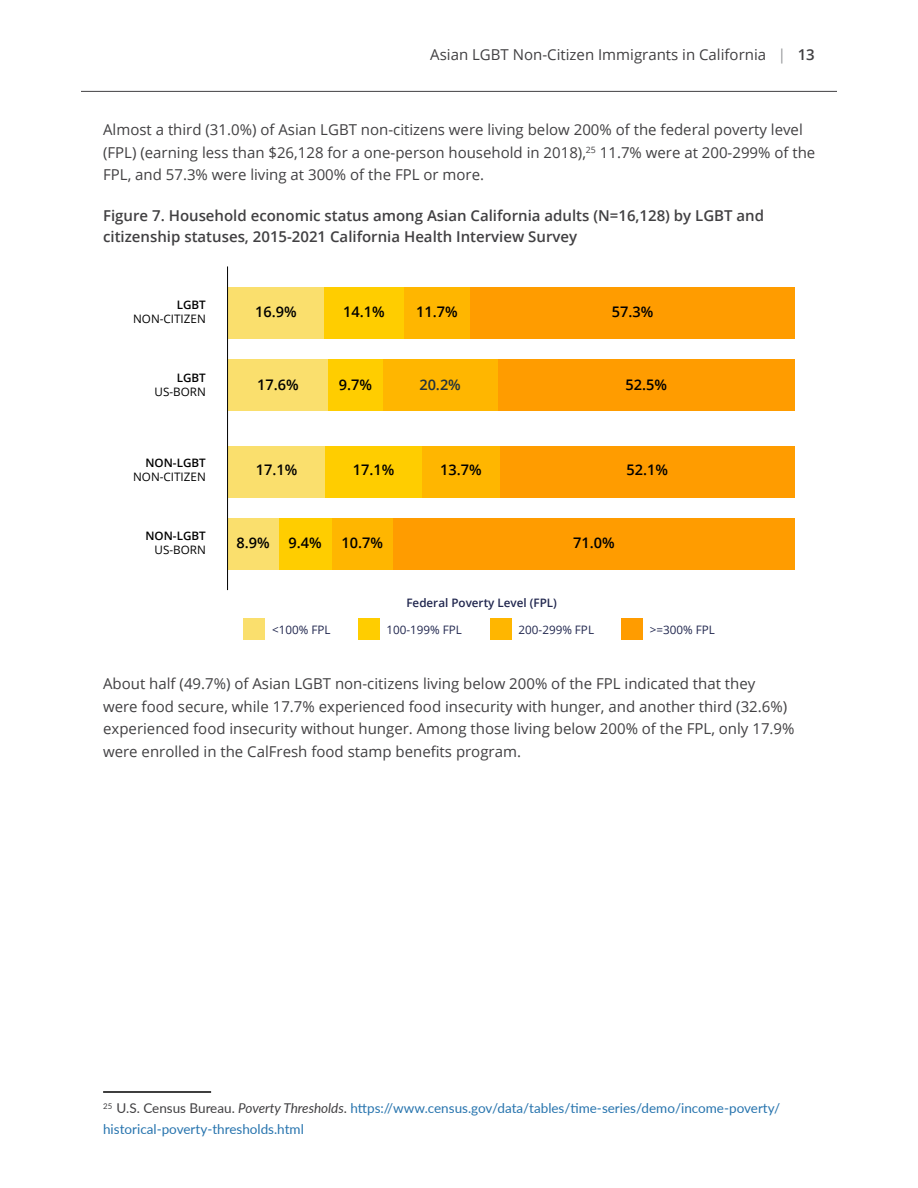
<style>
.page{position:relative;width:918px;height:1188px;background:#fff}
.page>*{position:absolute;margin:0;border:0;box-sizing:border-box;transform-origin:0 0}
.Body_Text{font:15px/22.5px "Open Sans";color:#414042}
.Figure_Heading{font:600 15px/21px "Open Sans";color:#414042}
.t1{font:600 14.55px "Open Sans";color:#000}
.t2{font:600 14.55px "Open Sans";color:#22333b}
.Footnotes_Endnotes{font:13.5px/21px "Lato";color:#2774ae}
.t3{font:11.7px/14px "Open Sans";color:#000;text-align:right}
.t4{font:11.7px "Open Sans";color:#20264e}
.t5{font:600 11.7px "Open Sans";color:#20264e}
.t6{font:600 11.7px/14px "Open Sans";color:#000;text-align:right}
.s1{color:#939598}
.s2{font-weight:600}
.s3{font-weight:400}
.s4{color:#414042}
.s5{font-style:italic;color:#414042}
</style>
<div class="page">
<hr style="left:81px;top:91px;width:756px;height:1px;background:#414042">
<div style="left:470px;top:287px;width:325px;height:52px;background:#ff9c00"></div>
<div style="left:497px;top:359px;width:298px;height:52px;background:#ff9c00"></div>
<div style="left:500px;top:446px;width:295px;height:52px;background:#ff9c00"></div>
<div style="left:392px;top:518px;width:403px;height:52px;background:#ff9c00"></div>
<div style="left:404px;top:287px;width:66px;height:52px;background:#ffb600"></div>
<div style="left:383px;top:359px;width:114px;height:52px;background:#ffb600"></div>
<div style="left:422px;top:446px;width:78px;height:52px;background:#ffb600"></div>
<div style="left:332px;top:518px;width:60px;height:52px;background:#ffb600"></div>
<div style="left:324px;top:287px;width:80px;height:52px;background:#ffcd00"></div>
<div style="left:328px;top:359px;width:55px;height:52px;background:#ffcd00"></div>
<div style="left:325px;top:446px;width:97px;height:52px;background:#ffcd00"></div>
<div style="left:278px;top:518px;width:54px;height:52px;background:#ffcd00"></div>
<div style="left:228px;top:287px;width:96px;height:52px;background:#fadf6d"></div>
<div style="left:228px;top:359px;width:100px;height:52px;background:#fadf6d"></div>
<div style="left:228px;top:446px;width:97px;height:52px;background:#fadf6d"></div>
<div style="left:228px;top:518px;width:50px;height:52px;background:#fadf6d"></div>
<hr style="left:227px;top:266px;width:1px;height:324px;background:#000">
<div style="left:244px;top:618px;width:21px;height:22px;background:#fadf6d"></div>
<div style="left:358px;top:618px;width:22px;height:22px;background:#ffcd00"></div>
<div style="left:490px;top:618px;width:22px;height:22px;background:#ffb600"></div>
<div style="left:621px;top:618px;width:22px;height:22px;background:#ff9c00"></div>
<hr style="left:103px;top:1091px;width:108px;height:2px;background:#000">
<p class="Body_Text" style="left:430px;top:43px;width:386px">Asian LGBT Non-Citizen Immigrants in California <span class="s1">|</span> <span class="s2">13</span></p>
<p class="Body_Text" style="left:103px;top:118px;width:714px">Almost a third (31.0%) of Asian LGBT non-citizens were living below 200% of the federal poverty level (FPL) (earning less than $26,128 for a one-person household in 2018),<sup>25</sup> 11.7% were at 200-299% of the<br>FPL, and 57.3% were living at 300% of the FPL or more.</p>
<p class="Figure_Heading" style="left:103px;top:205px;width:662px">Figure 7. Household economic status among Asian California adults (N=16,128) by LGBT and citizenship statuses, 2015-2021 California Health Interview Survey</p>
<p class="t3" style="left:133px;top:298px;width:74px"><span class="s2">LGBT<br></span>NON-CITIZEN</p>
<p class="t1" style="left:255px;top:302px;width:43px">16.9%</p>
<p class="t1" style="left:343px;top:302px;width:43px">14.1%</p>
<p class="t1" style="left:416px;top:302px;width:43px">11.7%</p>
<p class="t1" style="left:612px;top:302px;width:43px">57.3%</p>
<p class="t3" style="left:155px;top:370px;width:53px"><span class="s2">LGBT<br></span>US-BORN</p>
<p class="t1" style="left:257px;top:374px;width:43px">17.6%</p>
<p class="t1" style="left:339px;top:374px;width:35px">9.7%</p>
<p class="t2" style="left:419px;top:374px;width:43px">20.2%</p>
<p class="t1" style="left:625px;top:374px;width:43px">52.5%</p>
<p class="t3" style="left:133px;top:456px;width:74px"><span class="s2">NON-LGBT<br></span>NON-CITIZEN</p>
<p class="t1" style="left:256px;top:460px;width:43px">17.1%</p>
<p class="t1" style="left:353px;top:460px;width:43px">17.1%</p>
<p class="t1" style="left:440px;top:460px;width:43px">13.7%</p>
<p class="t1" style="left:627px;top:460px;width:43px">52.1%</p>
<p class="t6" style="left:146px;top:528px;width:62px">NON-LGBT<br><span class="s3">US-BORN</span></p>
<p class="t1" style="left:237px;top:532px;width:35px">8.9%</p>
<p class="t1" style="left:289px;top:532px;width:35px">9.4%</p>
<p class="t1" style="left:341px;top:532px;width:43px">10.7%</p>
<p class="t1" style="left:573px;top:532px;width:43px">71.0%</p>
<p class="t5" style="left:406px;top:595px;width:152px">Federal Poverty Level (FPL)</p>
<p class="t4" style="left:272px;top:622px;width:60px">&lt;100% FPL</p>
<p class="t4" style="left:387px;top:622px;width:77px">100-199% FPL</p>
<p class="t4" style="left:519px;top:622px;width:77px">200-299% FPL</p>
<p class="t4" style="left:650px;top:622px;width:67px">&gt;=300% FPL</p>
<p class="Body_Text" style="left:103px;top:672px;width:693px">About half (49.7%) of Asian LGBT non-citizens living below 200% of the FPL indicated that they<br>were food secure, while 17.7% experienced food insecurity with hunger, and another third (32.6%) experienced food insecurity without hunger. Among those living below 200% of the FPL, only 17.9% were enrolled in the CalFresh food stamp benefits program.</p>
<p class="Footnotes_Endnotes" style="left:103px;top:1097px;width:679px"><sup>25</sup> <span class="s4">U.S. Census Bureau.</span> <span class="s5">Poverty Thresholds</span><span class="s4">.</span> https://www.census.gov/data/tables/time-series/demo/income-poverty/ historical-poverty-thresholds.html</p>
</div>
